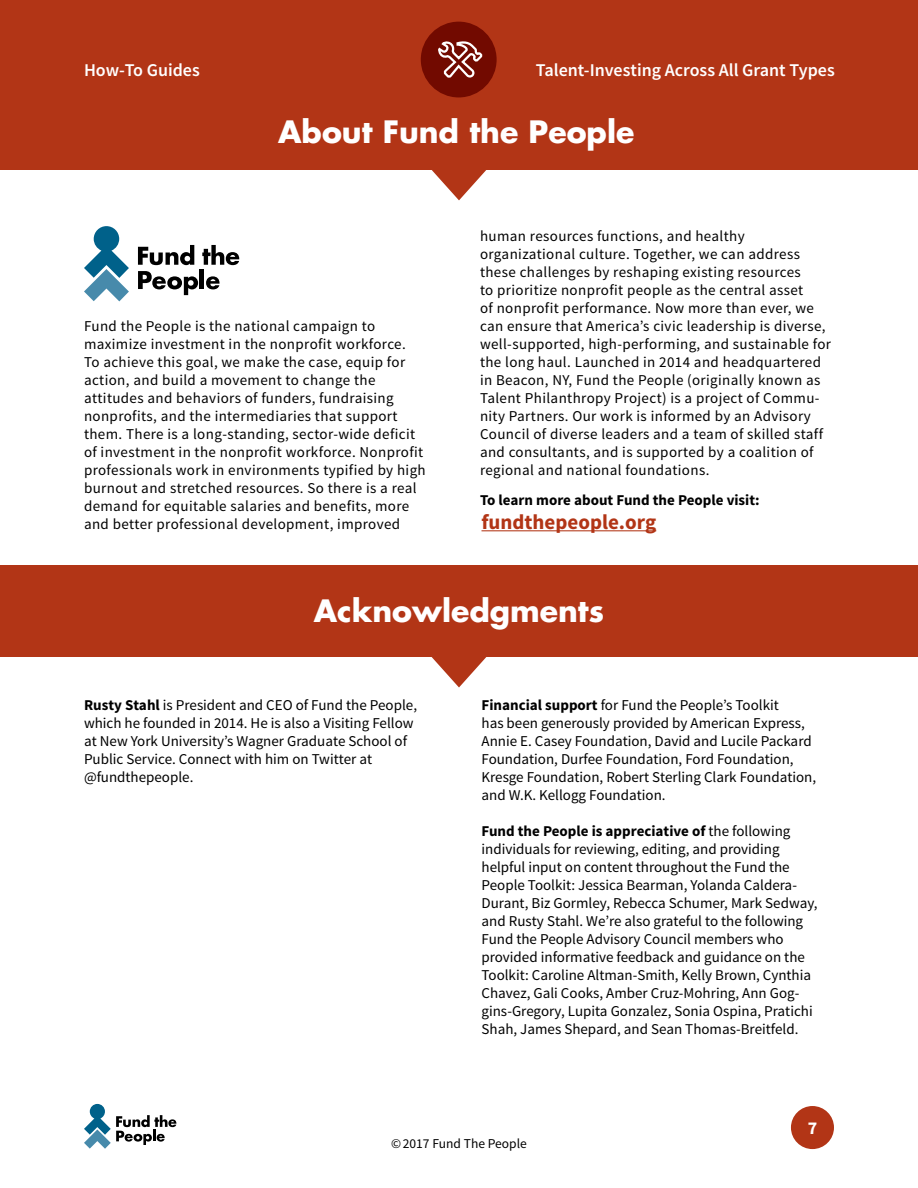
<style>
.page{position:relative;width:918px;height:1188px;background:#fff}
.page>*{position:absolute;margin:0;border:0;box-sizing:border-box;transform-origin:0 0}
.t1{font:700 30px "Futura Std";color:#fff}
.t2{font:700 21px "Source Sans Pro";color:#b23516}
.t3{font:600 18px "Source Sans Pro";color:#fff}
.t4{font:700 18px "Source Sans Pro";color:#fff}
.t5{font:15px/18px "Source Sans Pro";letter-spacing:.015em;color:#000}
.t6{font:700 15px "Source Sans Pro";color:#000}
.t7{font:13.5px "Source Sans Pro";color:#000}
.s1{font-weight:700}
</style>
<div class="page">
<div style="left:791px;top:1106px;width:43px;height:43px;background:#b23516;border-radius:50%"></div>
<svg style="left:84px;top:1104px;width:92px;height:45px"></svg>
<div style="left:0;top:0;width:918px;height:119px;background:#b23516"></div>
<div style="left:421px;top:22px;width:76px;height:75px;background:#720a00;border-radius:50%"></div>
<svg style="left:438px;top:41px;width:45px;height:36px"></svg>
<div style="left:0;top:108px;width:918px;height:62px;background:#b23516"></div>
<svg style="left:432px;top:170px;width:54px;height:30px"></svg>
<hr style="left:482px;top:530px;width:174px;height:1px;background:#b23516">
<svg style="left:84px;top:226px;width:45px;height:75px"></svg>
<svg style="left:138px;top:271px;width:60px;height:24px"></svg>
<hr style="left:200px;top:269px;width:4px;height:20px;background:#000">
<svg style="left:206px;top:276px;width:14px;height:13px"></svg>
<svg style="left:138px;top:245px;width:56px;height:20px"></svg>
<svg style="left:202px;top:245px;width:37px;height:20px"></svg>
<div style="left:0;top:565px;width:918px;height:91px;background:#b23516"></div>
<svg style="left:416px;top:656px;width:86px;height:31px"></svg>
<p class="t3" style="left:84px;top:58px;width:117px">How-To Guides</p>
<p class="t3" style="left:536px;top:58px;width:300px">Talent-Investing Across All Grant Types</p>
<h1 class="t1" style="left:278px;top:112px;width:358px">About Fund the People</h1>
<p class="t5" style="left:84px;top:317px;width:343px">Fund the People is the national campaign to maximize investment in the nonprofit workforce.<br>To achieve this goal, we make the case, equip for action, and build a movement to change the attitudes and behaviors of funders, fundraising nonprofits, and the intermediaries that support them. There is a long-standing, sector-wide deficit of investment in the nonprofit workforce. Nonprofit professionals work in environments typified by high burnout and stretched resources. So there is a real demand for equitable salaries and benefits, more and better professional development, improved</p>
<p class="t5" style="left:480px;top:227px;width:353px">human resources functions, and healthy organizational culture. Together, we can address these challenges by reshaping existing resources<br>to prioritize nonprofit people as the central asset<br>of nonprofit performance. Now more than ever, we can ensure that America’s civic leadership is diverse, well-supported, high-performing, and sustainable for the long haul. Launched in 2014 and headquartered in Beacon, NY, Fund the People (originally known as Talent Philanthropy Project) is a project of Commu&shy;nity Partners. Our work is informed by an Advisory Council of diverse leaders and a team of skilled staff and consultants, and is supported by a coalition of regional and national foundations.</p>
<p class="t6" style="left:480px;top:490px;width:281px">To learn more about Fund the People visit:</p>
<h2 class="t2" style="left:482px;top:508px;width:176px">fundthepeople.org</h2>
<h1 class="t1" style="left:314px;top:591px;width:292px">Acknowledgments</h1>
<p class="t5" style="left:84px;top:697px;width:335px"><span class="s1">Rusty Stahl</span> is President and CEO of Fund the People, which he founded in 2014. He is also a Visiting Fellow at New York University’s Wagner Graduate School of Public Service. Connect with him on Twitter at @fundthepeople.</p>
<p class="t5" style="left:482px;top:697px;width:336px"><span class="s1">Financial support</span> for Fund the People’s Toolkit<br>has been generously provided by American Express, Annie E. Casey Foundation, David and Lucile Packard Foundation, Durfee Foundation, Ford Foundation, Kresge Foundation, Robert Sterling Clark Foundation, and W.K. Kellogg Foundation.</p>
<p class="t5" style="left:482px;top:823px;width:338px"><span class="s1">Fund the People is appreciative of</span> the following individuals for reviewing, editing, and providing helpful input on content throughout the Fund the People Toolkit: Jessica Bearman, Yolanda Caldera-Durant, Biz Gormley, Rebecca Schumer, Mark Sedway, and Rusty Stahl. We’re also grateful to the following Fund the People Advisory Council members who provided informative feedback and guidance on the Toolkit: Caroline Altman-Smith, Kelly Brown, Cynthia Chavez, Gali Cooks, Amber Cruz-Mohring, Ann Gog&shy;gins-Gregory, Lupita Gonzalez, Sonia Ospina, Pratichi Shah, James Shepard, and Sean Thomas-Breitfeld.</p>
<p class="t4" style="left:808px;top:1117px;width:11px">7</p>
<p class="t7" style="left:391px;top:1135px;width:137px">©2017 Fund The People</p>
</div>
